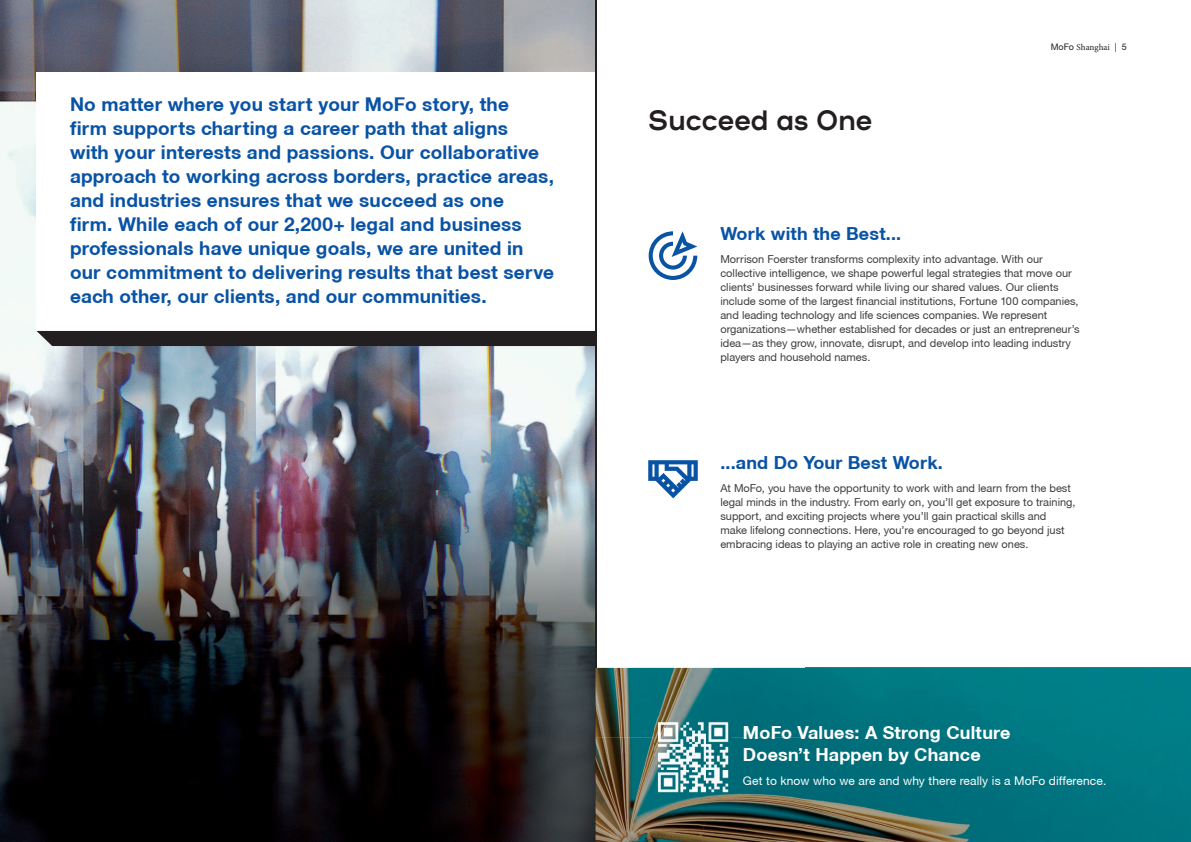
<style>
.page{position:relative;width:1191px;height:842px;background:#fff}
.page>*{position:absolute;margin:0;border:0;box-sizing:border-box;transform-origin:0 0}
.t1{font:700 28px "Mo Fo Plaax";color:#231f20}
.t2{font:700 19px/24px "Helvetica Neue CE";letter-spacing:.01em;color:#0953a5}
.t3{font:700 18px/22px "Helvetica Neue CE";letter-spacing:.01em;color:#fff}
.t4{font:700 18px "Helvetica Neue CE";letter-spacing:.01em;color:#0953a5}
.t5{font:12px "Helvetica Neue CE";letter-spacing:.01em;color:#fff}
.t6{font:11px/14px "Helvetica Neue CE";color:#3e3e3f}
.t7{font:9px "Minion Pro";color:#231f20}
.s1{font-family:"Helvetica Neue CE"}
</style>
<div class="page">
<img style="left:0;top:0;width:596px;height:842px">
<div style="left:36px;top:72px;width:559px;height:259px;background:#fff"></div>
<div style="left:36px;top:331px;width:559px;height:15px;background:#231f20"></div>
<img style="left:595px;top:668px;width:210px;height:69px">
<img style="left:805px;top:668px;width:386px;height:174px">
<img style="left:595px;top:737px;width:70px;height:105px">
<img style="left:700px;top:737px;width:105px;height:105px">
<img style="left:665px;top:797px;width:35px;height:45px">
<svg style="left:648px;top:231px;width:49px;height:49px"></svg>
<svg style="left:648px;top:460px;width:50px;height:38px"></svg>
<img style="left:654px;top:717px;width:78px;height:80px">
<p class="t2" style="left:70px;top:92px;width:485px">No matter where you start your MoFo story, the<br>firm supports charting a career path that aligns<br>with your interests and passions. Our collaborative approach to working across borders, practice areas, and industries ensures that we succeed as one<br>firm. While each of our 2,200+ legal and business professionals have unique goals, we are united in our commitment to delivering results that best serve each other, our clients, and our communities.</p>
<h1 class="t1" style="left:648px;top:100px;width:225px">Succeed as One</h1>
<p class="t7" style="left:1050px;top:41px;width:78px"><span class="s1">MoFo</span> Shanghai <span class="s1">| 5</span></p>
<h3 class="t4" style="left:720px;top:223px;width:182px">Work with the Best...</h3>
<p class="t6" style="left:720px;top:252px;width:361px">Morrison Foerster transforms complexity into advantage. With our collective intelligence, we shape powerful legal strategies that move our clients’ businesses forward while living our shared values. Our clients include some of the largest financial institutions, Fortune 100 companies, and leading technology and life sciences companies. We represent organizations—whether established for decades or just an entrepreneur’s idea—as they grow, innovate, disrupt, and develop into leading industry players and household names.</p>
<h3 class="t4" style="left:720px;top:452px;width:224px">...and Do Your Best Work.</h3>
<p class="t6" style="left:720px;top:481px;width:356px">At MoFo, you have the opportunity to work with and learn from the best legal minds in the industry. From early on, you’ll get exposure to training, support, and exciting projects where you’ll gain practical skills and make lifelong connections. Here, you’re encouraged to go beyond just embracing ideas to playing an active role in creating new ones.</p>
<h3 class="t3" style="left:743px;top:722px;width:269px">MoFo Values: A Strong Culture<br>Doesn’t Happen by Chance</h3>
<p class="t5" style="left:743px;top:773px;width:365px">Get to know who we are and why there really is a MoFo difference.</p>
</div>
